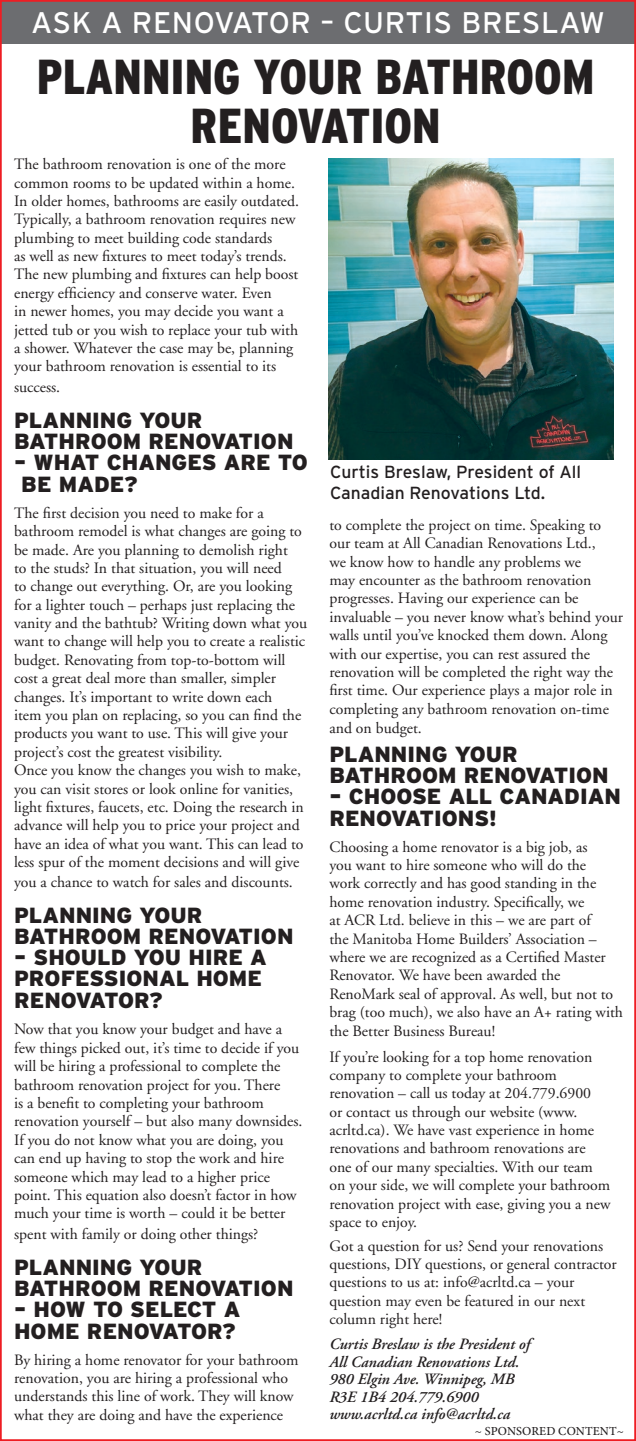
<style>
.page{position:relative;width:636px;height:1441px;background:#fff}
.page>*{position:absolute;margin:0;border:0;box-sizing:border-box;transform-origin:0 0}
.t1{font:900 condensed 49px/49px "Interstate";color:#231f20;text-align:center}
.t2{font:29.75px "Interstate";letter-spacing:.02em;color:#fff}
.t3{font:900 21.88px/21px "Interstate";color:#231f20}
.t4{font:17.5px/21px "Interstate";color:#231f20}
.t5{font:15.75px/18.4px "Adobe Garamond";color:#231f20}
.t6{font:italic 600 15.75px/17.5px "Adobe Garamond";color:#231f20}
.t7{font:500 12.25px "Minion Pro";letter-spacing:.01em;color:#231f20}
</style>
<div class="page">
<div style="left:0;top:0;width:635px;height:44px;background:#6c6d70"></div>
<img style="left:328px;top:158px;width:285px;height:301px">
<h2 class="t2" style="left:31px;top:6px;width:575px">ASK A RENOVATOR – CURTIS BRESLAW</h2>
<h1 class="t1" style="left:37px;top:52px;width:559px">PLANNING YOUR BATHROOM<br>RENOVATION</h1>
<p class="t5" style="left:14px;top:155px;width:286px">The bathroom renovation is one of the more common rooms to be updated within a home.<br>In older homes, bathrooms are easily outdated.<br>Typically, a bathroom renovation requires new plumbing to meet building code standards<br>as well as new fixtures to meet today’s trends.<br>The new plumbing and fixtures can help boost energy efficiency and conserve water. Even<br>in newer homes, you may decide you want a jetted tub or you wish to replace your tub with a shower. Whatever the case may be, planning your bathroom renovation is essential to its</p>
<p class="t5" style="left:14px;top:378px;width:48px">success.</p>
<h3 class="t3" style="left:14px;top:409px;width:281px">PLANNING YOUR<br>BATHROOM RENOVATION</h3>
<h3 class="t3" style="left:21px;top:450px;width:288px;line-height:22.1px;text-indent:-7px">– WHAT CHANGES ARE TO<br>BE MADE?</h3>
<p class="t5" style="left:14px;top:504px;width:294px">The first decision you need to make for a bathroom remodel is what changes are going to be made. Are you planning to demolish right<br>to the studs? In that situation, you will need<br>to change out everything. Or, are you looking for a lighter touch – perhaps just replacing the vanity and the bathtub? Writing down what you want to change will help you to create a realistic budget. Renovating from top-to-bottom will cost a great deal more than smaller, simpler changes. It’s important to write down each<br>item you plan on replacing, so you can find the products you want to use. This will give your project’s cost the greatest visibility.<br>Once you know the changes you wish to make, you can visit stores or look online for vanities, light fixtures, faucets, etc. Doing the research in advance will help you to price your project and have an idea of what you want. This can lead to less spur of the moment decisions and will give</p>
<p class="t5" style="left:14px;top:873px;width:280px">you a chance to watch for sales and discounts.</p>
<h3 class="t3" style="left:14px;top:904px;width:281px">PLANNING YOUR<br>BATHROOM RENOVATION</h3>
<h3 class="t3" style="left:14px;top:946px;width:254px;line-height:21.5px">– SHOULD YOU HIRE A<br>PROFESSIONAL HOME<br>RENOVATOR?</h3>
<p class="t5" style="left:14px;top:1020px;width:290px">Now that you know your budget and have a few things picked out, it’s time to decide if you will be hiring a professional to complete the bathroom renovation project for you. There<br>is a benefit to completing your bathroom renovation yourself – but also many downsides.<br>If you do not know what you are doing, you can end up having to stop the work and hire someone which may lead to a higher price point. This equation also doesn’t factor in how much your time is worth – could it be better</p>
<p class="t5" style="left:14px;top:1224px;width:245px">spent with family or doing other things?</p>
<h3 class="t3" style="left:14px;top:1255px;width:281px">PLANNING YOUR<br>BATHROOM RENOVATION</h3>
<h3 class="t3" style="left:14px;top:1297px;width:228px;line-height:22.1px">– HOW TO SELECT A<br>HOME RENOVATOR?</h3>
<p class="t5" style="left:14px;top:1350px;width:286px">By hiring a home renovator for your bathroom renovation, you are hiring a professional who understands this line of work. They will know what they are doing and have the experience</p>
<p class="t4" style="left:330px;top:460px;width:252px">Curtis Breslaw, President of All<br>Canadian Renovations Ltd.</p>
<p class="t5" style="left:329px;top:516px;width:295px">to complete the project on time. Speaking to our team at All Canadian Renovations Ltd.,<br>we know how to handle any problems we<br>may encounter as the bathroom renovation progresses. Having our experience can be invaluable – you never know what’s behind your walls until you’ve knocked them down. Along with our expertise, you can rest assured the renovation will be completed the right way the first time. Our experience plays a major role in completing any bathroom renovation on-time and on budget.</p>
<h3 class="t3" style="left:329px;top:743px;width:281px">PLANNING YOUR<br>BATHROOM RENOVATION</h3>
<h3 class="t3" style="left:329px;top:784px;width:293px;line-height:22.1px">– CHOOSE ALL CANADIAN<br>RENOVATIONS!</h3>
<p class="t5" style="left:329px;top:837px;width:295px">Choosing a home renovator is a big job, as<br>you want to hire someone who will do the<br>work correctly and has good standing in the home renovation industry. Specifically, we<br>at ACR Ltd. believe in this – we are part of<br>the Manitoba Home Builders’ Association – where we are recognized as a Certified Master Renovator. We have been awarded the RenoMark seal of approval. As well, but not to brag (too much), we also have an A+ rating with the Better Business Bureau!</p>
<p class="t5" style="left:329px;top:1047px;width:282px">If you’re looking for a top home renovation company to complete your bathroom renovation – call us today at 204.779.6900<br>or contact us through our website (www. acrltd.ca). We have vast experience in home renovations and bathroom renovations are one of our many specialties. With our team on your side, we will complete your bathroom renovation project with ease, giving you a new space to enjoy.</p>
<p class="t5" style="left:329px;top:1236px;width:289px">Got a question for us? Send your renovations questions, DIY questions, or general contractor questions to us at: info@acrltd.ca – your question may even be featured in our next column right here!</p>
<p class="t6" style="left:329px;top:1335px;width:202px">Curtis Breslaw is the President of<br>All Canadian Renovations Ltd.<br>980 Elgin Ave. Winnipeg, MB<br>R3E 1B4 204.779.6900 www.acrltd.ca info@acrltd.ca</p>
<p class="t7" style="left:475px;top:1423px;width:150px">~ SPONSORED CONTENT~</p>
</div>
